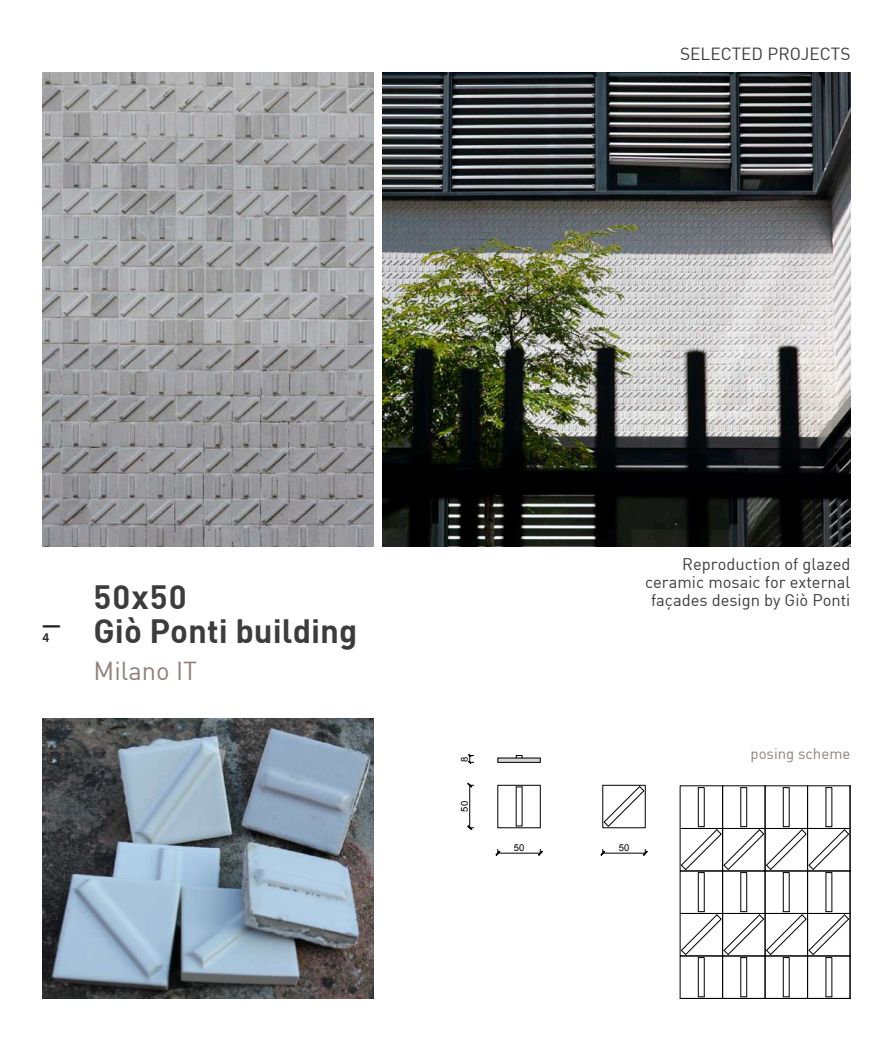
<style>
.page{position:relative;width:893px;height:1042px;background:#fff}
.page>*{position:absolute;margin:0;border:0;box-sizing:border-box;transform-origin:0 0}
.t1{font:600 36px "Source Sans Pro";color:#231f20}
.t2{font:33px "DIN Bold";color:#3c3c3c}
.t3{font:25.5px "DIN";color:#90817c}
.t4{font:17.25px "DIN";color:#3c3c3c}
.t5{font:16.5px/18px "DIN";color:#3c3c3c;text-align:right}
.t6{font:15px "DIN";color:#90817c}
.t7{font:600 13.5px "Source Sans Pro";color:#231f20}
.t8{font:9.45px "Arial";color:#000}
</style>
<div class="page">
<div style="left:497px;top:785px;width:44px;height:43px;border:1px solid #000"></div>
<hr style="left:469px;top:785px;width:1px;height:43px;background:#000">
<svg style="left:467px;top:825px;width:7px;height:5px"></svg>
<svg style="left:467px;top:782px;width:7px;height:6px"></svg>
<hr style="left:498px;top:853px;width:42px;height:1px;background:#000">
<svg style="left:495px;top:849px;width:6px;height:7px"></svg>
<svg style="left:538px;top:849px;width:5px;height:7px"></svg>
<hr style="left:603px;top:853px;width:42px;height:1px;background:#000">
<svg style="left:600px;top:849px;width:5px;height:7px"></svg>
<svg style="left:643px;top:849px;width:5px;height:7px"></svg>
<svg style="left:603px;top:785px;width:42px;height:42px"></svg>
<svg style="left:515px;top:786px;width:8px;height:41px"></svg>
<svg style="left:468px;top:754px;width:6px;height:10px"></svg>
<svg style="left:497px;top:755px;width:44px;height:8px"></svg>
<img style="left:43px;top:719px;width:331px;height:279px">
<svg style="left:680px;top:785px;width:171px;height:214px"></svg>
<img style="left:383px;top:73px;width:467px;height:473px">
<img style="left:43px;top:73px;width:330px;height:473px">
<p class="t4" style="left:680px;top:43px;width:172px">SELECTED PROJECTS</p>
<h1 class="t1" style="left:43px;top:589px;width:19px">_</h1>
<p class="t7" style="left:43px;top:628px;width:8px">4</p>
<h2 class="t2" style="left:94px;top:575px;width:95px">50x50</h2>
<h2 class="t2" style="left:94px;top:610px;width:265px">Giò Ponti building</h2>
<h3 class="t3" style="left:94px;top:655px;width:105px">Milano IT</h3>
<p class="t5" style="left:645px;top:554px;width:207px">Reproduction of glazed ceramic mosaic for external façades design by Giò Ponti</p>
<p class="t8" style="left:458px;top:761px;width:7px;rotate:-90deg">8</p>
<p class="t8" style="left:458px;top:812px;width:12px;rotate:-90deg">50</p>
<p class="t8" style="left:514px;top:842px;width:12px">50</p>
<p class="t8" style="left:619px;top:842px;width:12px">50</p>
<p class="t6" style="left:750px;top:745px;width:101px">posing scheme</p>
</div>
